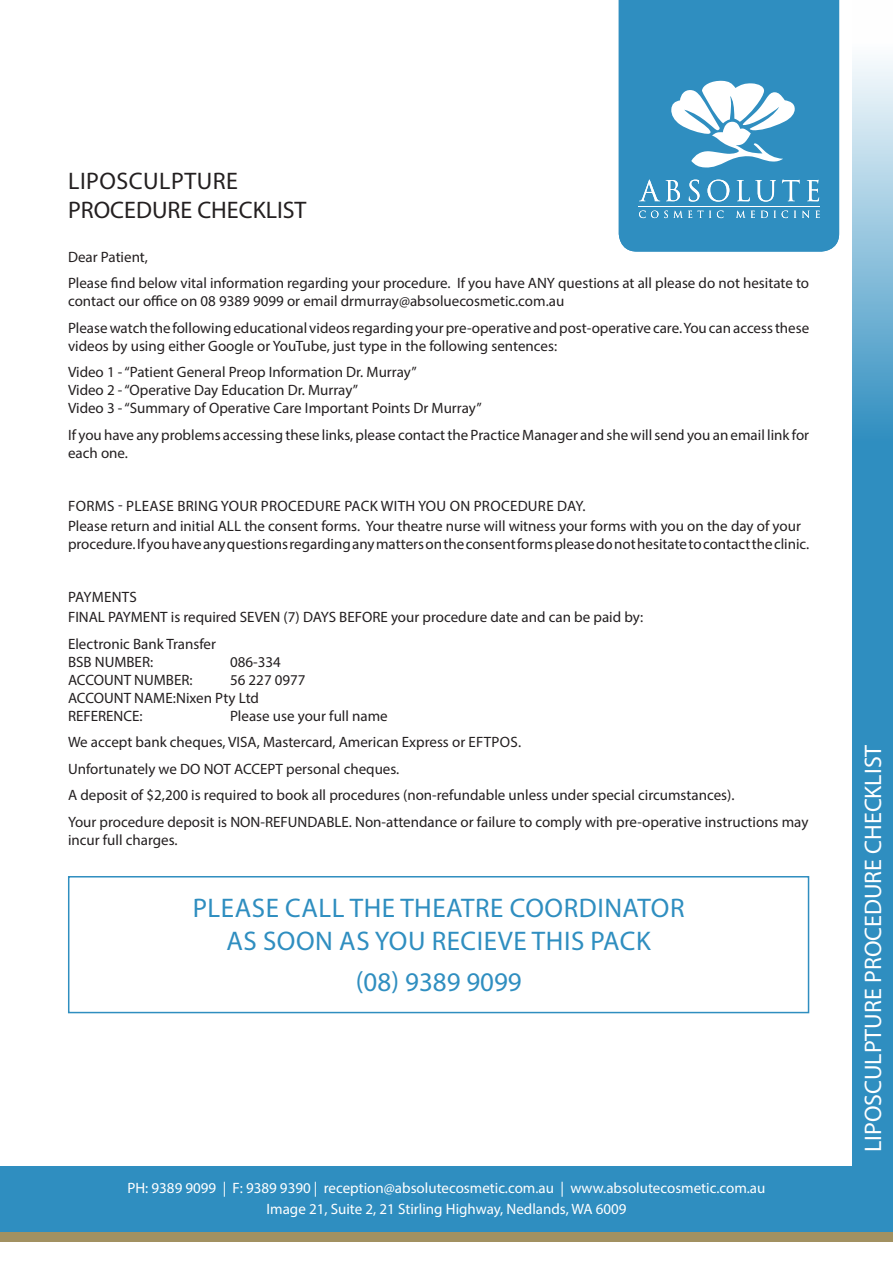
<style>
.page{position:relative;width:893px;height:1263px;background:#fff}
.page>*{position:absolute;margin:0;border:0;box-sizing:border-box;transform-origin:0 0}
._2__BODY_COPY{font:27px/32.4px "Myriad Pro";letter-spacing:.02em;color:#2f8ec0;text-align:center}
._2__BODY_COPY-2{font:27px "Myriad Pro";color:#2f8ec0}
.t1{font:24px "Myriad Pro";color:#fff}
.t2{font:24px "Myriad Pro";color:#231f20}
.t3{font:24px "Myriad Pro";letter-spacing:.02em;color:#231f20}
._2__BODY_COPY-3{font:15px/18px "Myriad Pro";color:#231f20}
.t4{font:15px "Myriad Pro";color:#fff}
._3__SUB_HEAD{font:15px "Myriad Pro";letter-spacing:.02em;color:#231f20}
</style>
<div class="page">
<div style="left:0;top:1176px;width:893px;height:65px;background:#a29161"></div>
<div style="left:0;top:1166px;width:893px;height:66px;background:#2f8ec0"></div>
<svg style="left:852px;top:60px;width:41px;height:1106px;background:#51a0ca"></svg>
<div style="left:619px;top:0;width:220px;height:252px;background:#2f8ec0"></div>
<svg style="left:639px;top:180px;width:180px;height:22px;background:#5aa5cd"></svg>
<svg style="left:639px;top:211px;width:181px;height:7px"></svg>
<hr style="left:638px;top:206px;width:181px;height:1px;background:#fff">
<svg style="left:671px;top:81px;width:124px;height:87px"></svg>
<div style="left:68px;top:876px;width:741px;height:137px;border:2px solid #2f8ec0"></div>
<p class="t3" style="left:68px;top:166px;width:171px">LIPOSCULPTURE</p>
<p class="t2" style="left:68px;top:195px;width:240px">PROCEDURE CHECKLIST</p>
<p class="_2__BODY_COPY-3" style="left:68px;top:248px;width:81px">Dear Patient,</p>
<p class="_2__BODY_COPY-3" style="left:68px;top:274px;width:743px">Please find below vital information regarding your procedure. If you have ANY questions at all please do not hesitate to contact our office on 08 9389 9099 or email drmurray@absoluecosmetic.com.au</p>
<p class="_2__BODY_COPY-3" style="left:68px;top:319px;width:743px">Please watch the following educational videos regarding your pre-operative and post-operative care. You can access these videos by using either Google or YouTube, just type in the following sentences:</p>
<p class="_2__BODY_COPY-3" style="left:68px;top:363px;width:415px">Video 1 - “Patient General Preop Information Dr. Murray”<br>Video 2 - “Operative Day Education Dr. Murray”<br>Video 3 - “Summary of Operative Care Important Points Dr Murray”</p>
<p class="_2__BODY_COPY-3" style="left:68px;top:426px;width:743px">If you have any problems accessing these links, please contact the Practice Manager and she will send you an email link for each one.</p>
<p class="_3__SUB_HEAD" style="left:68px;top:497px;width:519px">FORMS - PLEASE BRING YOUR PROCEDURE PACK WITH YOU ON PROCEDURE DAY.</p>
<p class="_2__BODY_COPY-3" style="left:68px;top:517px;width:743px">Please return and initial ALL the consent forms. Your theatre nurse will witness your forms with you on the day of your procedure. If you have any questions regarding any matters on the consent forms please do not hesitate to contact the clinic.</p>
<p class="_3__SUB_HEAD" style="left:68px;top:588px;width:70px">PAYMENTS</p>
<p class="_2__BODY_COPY-3" style="left:68px;top:608px;width:577px">FINAL PAYMENT is required SEVEN (7) DAYS BEFORE your procedure date and can be paid by:</p>
<p class="_2__BODY_COPY-3" style="left:68px;top:634px;width:150px">Electronic Bank Transfer<br>BSB NUMBER:</p>
<p class="_2__BODY_COPY-3" style="left:230px;top:652px;width:52px">086-334</p>
<p class="_2__BODY_COPY-3" style="left:68px;top:670px;width:126px">ACCOUNT NUMBER:</p>
<p class="_2__BODY_COPY-3" style="left:68px;top:670px;width:239px;text-indent:162px">56 227 0977<br>ACCOUNT NAME:Nixen Pty Ltd<br>REFERENCE:</p>
<p class="_2__BODY_COPY-3" style="left:230px;top:706px;width:159px">Please use your full name</p>
<p class="_2__BODY_COPY-3" style="left:68px;top:733px;width:455px">We accept bank cheques, VISA, Mastercard, American Express or EFTPOS.</p>
<p class="_2__BODY_COPY-3" style="left:68px;top:759px;width:333px">Unfortunately we DO NOT ACCEPT personal cheques.</p>
<p class="_2__BODY_COPY-3" style="left:68px;top:786px;width:668px">A deposit of $2,200 is required to book all procedures (non-refundable unless under special circumstances).</p>
<p class="_2__BODY_COPY-3" style="left:68px;top:812px;width:742px">Your procedure deposit is NON-REFUNDABLE. Non-attendance or failure to comply with pre-operative instructions may incur full charges.</p>
<p class="_2__BODY_COPY" style="left:193px;top:892px;width:493px">PLEASE CALL THE THEATRE COORDINATOR<br>AS SOON AS YOU RECIEVE THIS PACK</p>
<p class="_2__BODY_COPY-2" style="left:356px;top:965px;width:168px">(08) 9389 9099</p>
<p class="t4" style="left:128px;top:1179px;width:639px">PH: 9389 9099 | F: 9389 9390 | reception@absolutecosmetic.com.au | www.absolutecosmetic.com.au</p>
<p class="t4" style="left:266px;top:1200px;width:361px">Image 21, Suite 2, 21 Stirling Highway, Nedlands, WA 6009</p>
<p class="t1" style="left:858px;top:1152px;width:409px;rotate:-90deg">LIPOSCULPTURE PROCEDURE CHECKLIST</p>
</div>
